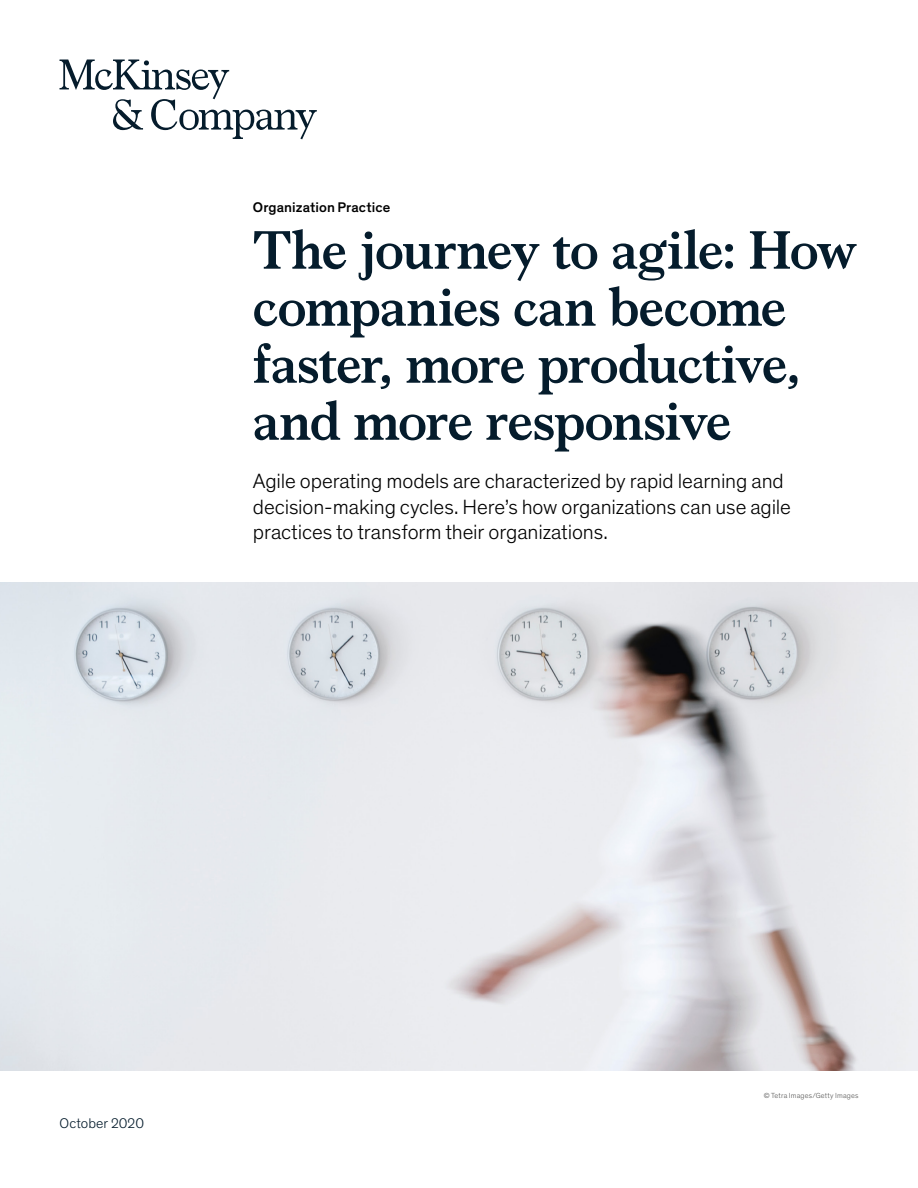
<style>
.page{position:relative;width:918px;height:1188px;background:#fff}
.page>*{position:absolute;margin:0;border:0;box-sizing:border-box;transform-origin:0 0}
.t1{font:700 54px/57px "Bower";letter-spacing:-.015em;color:#051c2c}
.t2{font:300 21px/25.5px "Theinhardt Pan";letter-spacing:-.005em;color:#000}
.t3{font:500 14.25px "Theinhardt Pan";letter-spacing:.005em;color:#000}
.t4{font:300 14.25px "Theinhardt Pan";letter-spacing:.005em;color:#051c2c}
.t5{font:300 7.5px "Theinhardt Pan";letter-spacing:.02em;color:#575756}
</style>
<div class="page">
<img style="left:0;top:582px;width:918px;height:488px">
<svg style="left:60px;top:60px;width:257px;height:79px"></svg>
<p class="t3" style="left:253px;top:196px;width:139px">Organization Practice</p>
<h1 class="t1" style="left:253px;top:218px;width:605px">The journey to agile: How companies can become faster, more productive, and more responsive</h1>
<p class="t2" style="left:253px;top:468px;width:540px">Agile operating models are characterized by rapid learning and decision-making cycles. Here’s how organizations can use agile practices to transform their organizations.</p>
<p class="t4" style="left:60px;top:1114px;width:86px">October 2020</p>
<p class="t5" style="left:764px;top:1090px;width:96px">© Tetra Images/Getty Images</p>
</div>
